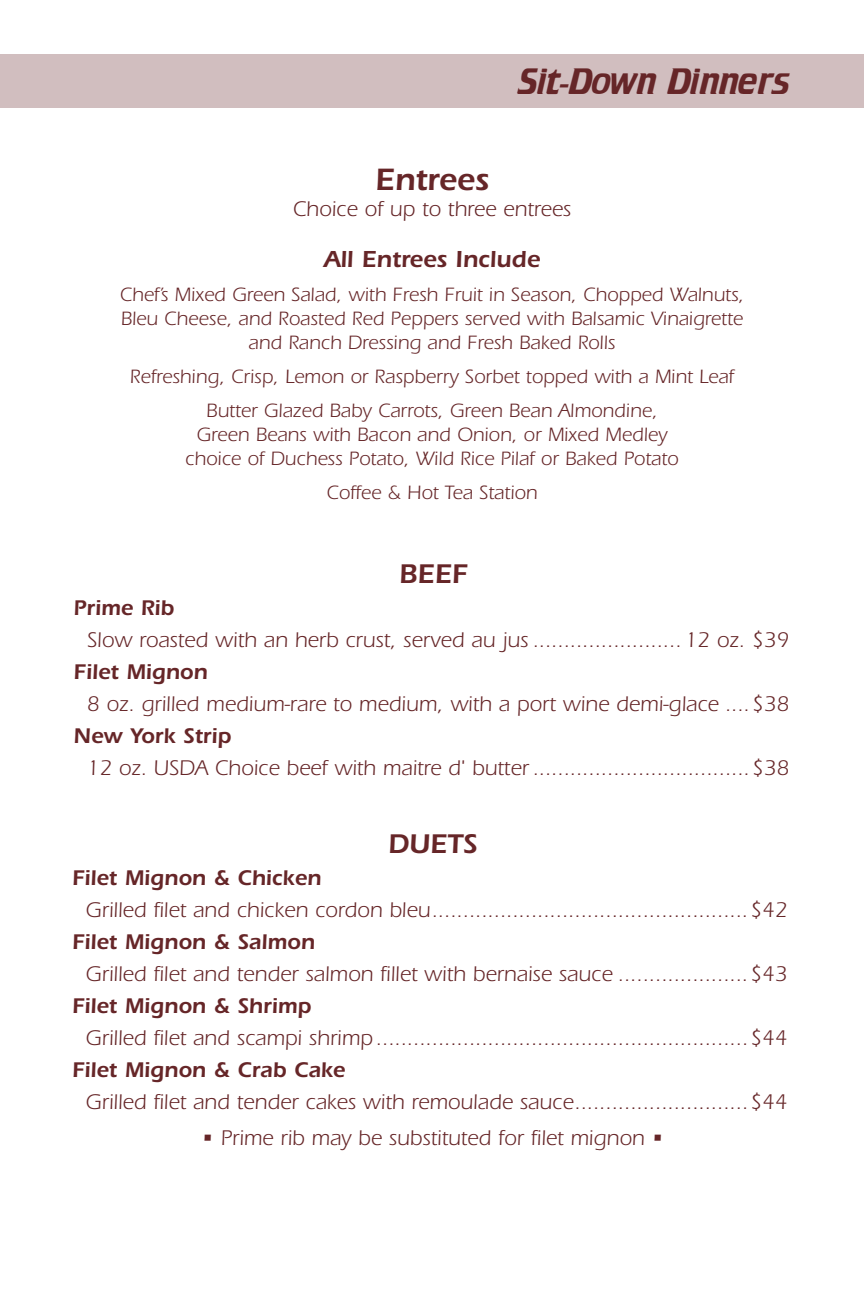
<style>
.page{position:relative;width:864px;height:1296px;background:#fff}
.page>*{position:absolute;margin:0;border:0;box-sizing:border-box;transform-origin:0 0}
.t1{font:32px "Crillee";color:#662628}
.t2{font:600 32px "Itc Eras";color:#662628}
.t3{font:600 28px "Itc Eras";color:#662628}
.t4{font:600 24px "Itc Eras";color:#662628}
.t5{font:22px "Itc Eras";color:#662628}
.t6{font:600 22px "Itc Eras";color:#662628}
.t7{font:20px/24px "Itc Eras";color:#662628;text-align:center}
</style>
<div class="page">
<div style="left:0;top:54px;width:864px;height:54px;background:#d1bebf"></div>
<h1 class="t1" style="left:518px;top:59px;width:274px">Sit-Down Dinners</h1>
<h1 class="t2" style="left:375px;top:161px;width:115px">Entrees</h1>
<p class="t5" style="left:293px;top:197px;width:280px">Choice of up to three entrees</p>
<p class="t4" style="left:324px;top:245px;width:218px">All Entrees Include</p>
<p class="t7" style="left:120px;top:283px;width:626px">Chef’s Mixed Green Salad, with Fresh Fruit in Season, Chopped Walnuts,<br>Bleu Cheese, and Roasted Red Peppers served with Balsamic Vinaigrette and Ranch Dressing and Fresh Baked Rolls</p>
<p class="t7" style="left:130px;top:360px;width:605px;line-height:34px">Refreshing, Crisp, Lemon or Raspberry Sorbet topped with a Mint Leaf<br>Butter Glazed Baby Carrots, Green Bean Almondine,</p>
<p class="t7" style="left:185px;top:423px;width:495px">Green Beans with Bacon and Onion, or Mixed Medley choice of Duchess Potato, Wild Rice Pilaf or Baked Potato</p>
<p class="t7" style="left:326px;top:481px;width:213px">Coffee &amp; Hot Tea Station</p>
<p class="t3" style="left:399px;top:558px;width:70px">BEEF</p>
<p class="t6" style="left:74px;top:595px;width:102px">Prime Rib</p>
<p class="t5" style="left:87px;top:628px;width:703px">Slow roasted with an herb crust, served au jus ........................ 12 oz. $39</p>
<p class="t6" style="left:74px;top:659px;width:136px">Filet Mignon</p>
<p class="t5" style="left:87px;top:692px;width:703px">8 oz. grilled medium-rare to medium, with a port wine demi-glace ....$38</p>
<p class="t6" style="left:74px;top:723px;width:159px">New York Strip</p>
<p class="t5" style="left:87px;top:756px;width:703px">12 oz. USDA Choice beef with maitre d' butter ...................................$38</p>
<p class="t3" style="left:388px;top:828px;width:91px">DUETS</p>
<p class="t6" style="left:72px;top:865px;width:251px">Filet Mignon &amp; Chicken</p>
<p class="t5" style="left:86px;top:898px;width:703px">Grilled filet and chicken cordon bleu ...................................................$42</p>
<p class="t6" style="left:72px;top:929px;width:244px">Filet Mignon &amp; Salmon</p>
<p class="t5" style="left:86px;top:962px;width:703px">Grilled filet and tender salmon fillet with bernaise sauce .....................$43</p>
<p class="t6" style="left:72px;top:993px;width:241px">Filet Mignon &amp; Shrimp</p>
<p class="t5" style="left:86px;top:1026px;width:703px">Grilled filet and scampi shrimp ............................................................$44</p>
<p class="t6" style="left:72px;top:1057px;width:275px">Filet Mignon &amp; Crab Cake</p>
<p class="t5" style="left:86px;top:1090px;width:703px">Grilled filet and tender cakes with remoulade sauce ............................$44</p>
<p class="t5" style="left:202px;top:1126px;width:464px">• Prime rib may be substituted for filet mignon •</p>
</div>
